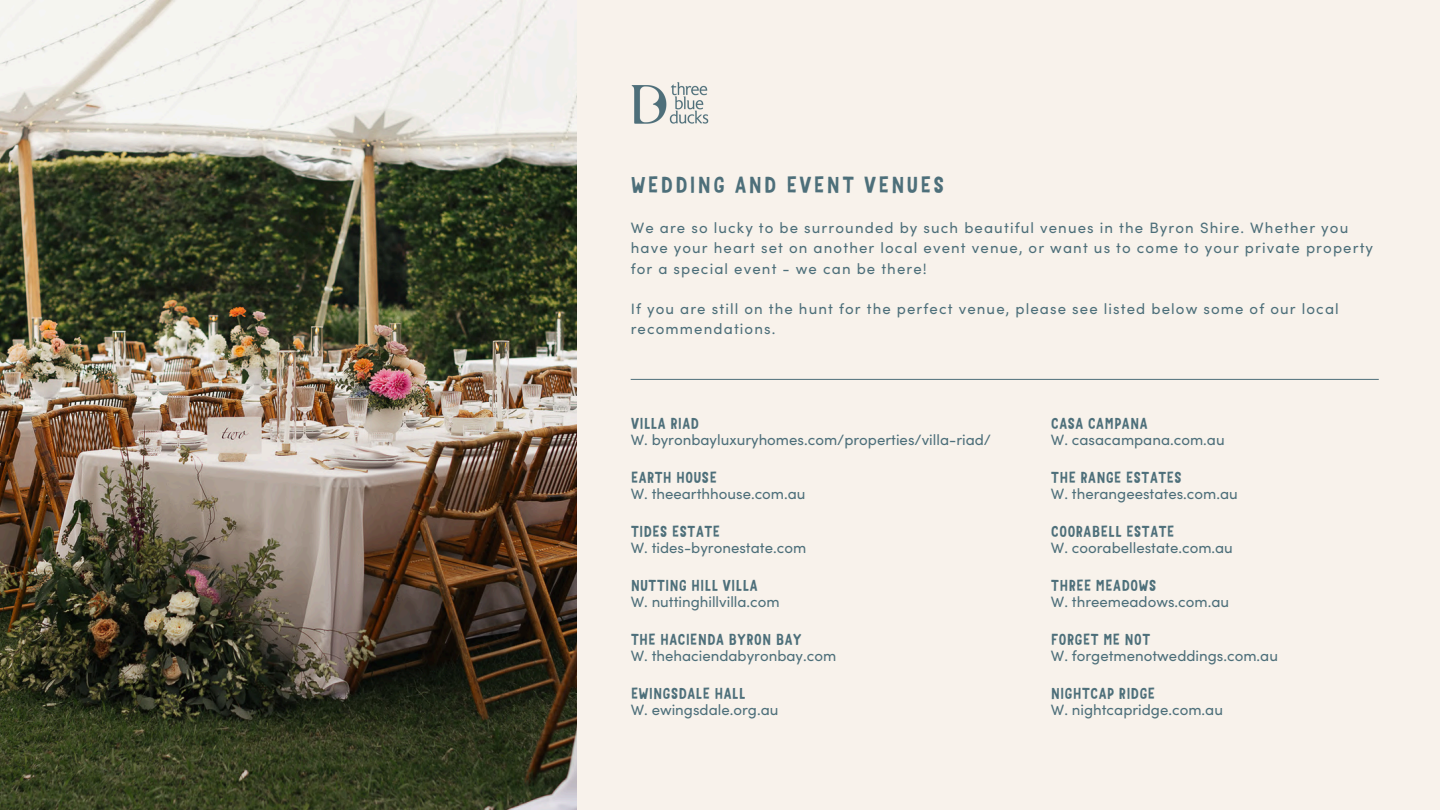
<style>
.page{position:relative;width:1440px;height:810px;background:#f8f2eb}
.page>*{position:absolute;margin:0;border:0;box-sizing:border-box;transform-origin:0 0}
.t1{font:22px "Mr Dodo";letter-spacing:.075em;color:#4d6f7a}
.t2{font:15px "Sofia Pro";color:#4d6f7a}
.t3{font:15px/20.2px "Sofia Pro";letter-spacing:.075em;color:#4d6f7a}
.t4{font:15px "Mr Dodo";color:#4d6f7a}
</style>
<div class="page">
<hr style="left:631px;top:379px;width:748px;height:1px;background:#4d6f7a">
<img style="left:0;top:0;width:577px;height:810px">
<img style="left:631px;top:82px;width:78px;height:42px">
<p class="t1" style="left:631px;top:170px;width:315px">WEDDING AND EVENT VENUES</p>
<p class="t3" style="left:631px;top:219px;width:744px">We are so lucky to be surrounded by such beautiful venues in the Byron Shire. Whether you have your heart set on another local event venue, or want us to come to your private property for a special event - we can be there!</p>
<h1 class="t3" style="left:631px;top:300px;width:710px">If you are still on the hunt for the perfect venue, please see listed below some of our local recommendations.</h1>
<p class="t4" style="left:631px;top:413px;width:70px">VILLA RIAD</p>
<p class="t2" style="left:631px;top:434px;width:362px">W. byronbayluxuryhomes.com/properties/villa-riad/</p>
<p class="t4" style="left:631px;top:467px;width:88px">EARTH HOUSE</p>
<p class="t2" style="left:631px;top:488px;width:176px">W. theearthhouse.com.au</p>
<p class="t4" style="left:631px;top:521px;width:91px">TIDES ESTATE</p>
<p class="t2" style="left:631px;top:542px;width:177px">W. tides-byronestate.com</p>
<p class="t4" style="left:631px;top:575px;width:129px">NUTTING HILL VILLA</p>
<p class="t2" style="left:631px;top:596px;width:151px">W. nuttinghillvilla.com</p>
<p class="t4" style="left:631px;top:629px;width:173px">THE HACIENDA BYRON BAY</p>
<p class="t2" style="left:631px;top:650px;width:207px">W. thehaciendabyronbay.com</p>
<p class="t4" style="left:631px;top:683px;width:117px">EWINGSDALE HALL</p>
<p class="t2" style="left:631px;top:704px;width:149px">W. ewingsdale.org.au</p>
<p class="t4" style="left:1051px;top:413px;width:98px">CASA CAMPANA</p>
<p class="t2" style="left:1051px;top:434px;width:175px">W. casacampana.com.au</p>
<p class="t4" style="left:1051px;top:467px;width:133px">THE RANGE ESTATES</p>
<p class="t2" style="left:1051px;top:488px;width:188px">W. therangeestates.com.au</p>
<p class="t4" style="left:1051px;top:521px;width:125px">COORABELL ESTATE</p>
<p class="t2" style="left:1051px;top:542px;width:184px">W. coorabellestate.com.au</p>
<p class="t4" style="left:1051px;top:575px;width:107px">THREE MEADOWS</p>
<p class="t2" style="left:1051px;top:596px;width:180px">W. threemeadows.com.au</p>
<p class="t4" style="left:1051px;top:629px;width:101px">FORGET ME NOT</p>
<p class="t2" style="left:1051px;top:650px;width:229px">W. forgetmenotweddings.com.au</p>
<p class="t4" style="left:1051px;top:683px;width:106px">NIGHTCAP RIDGE</p>
<p class="t2" style="left:1051px;top:704px;width:174px">W. nightcapridge.com.au</p>
</div>
